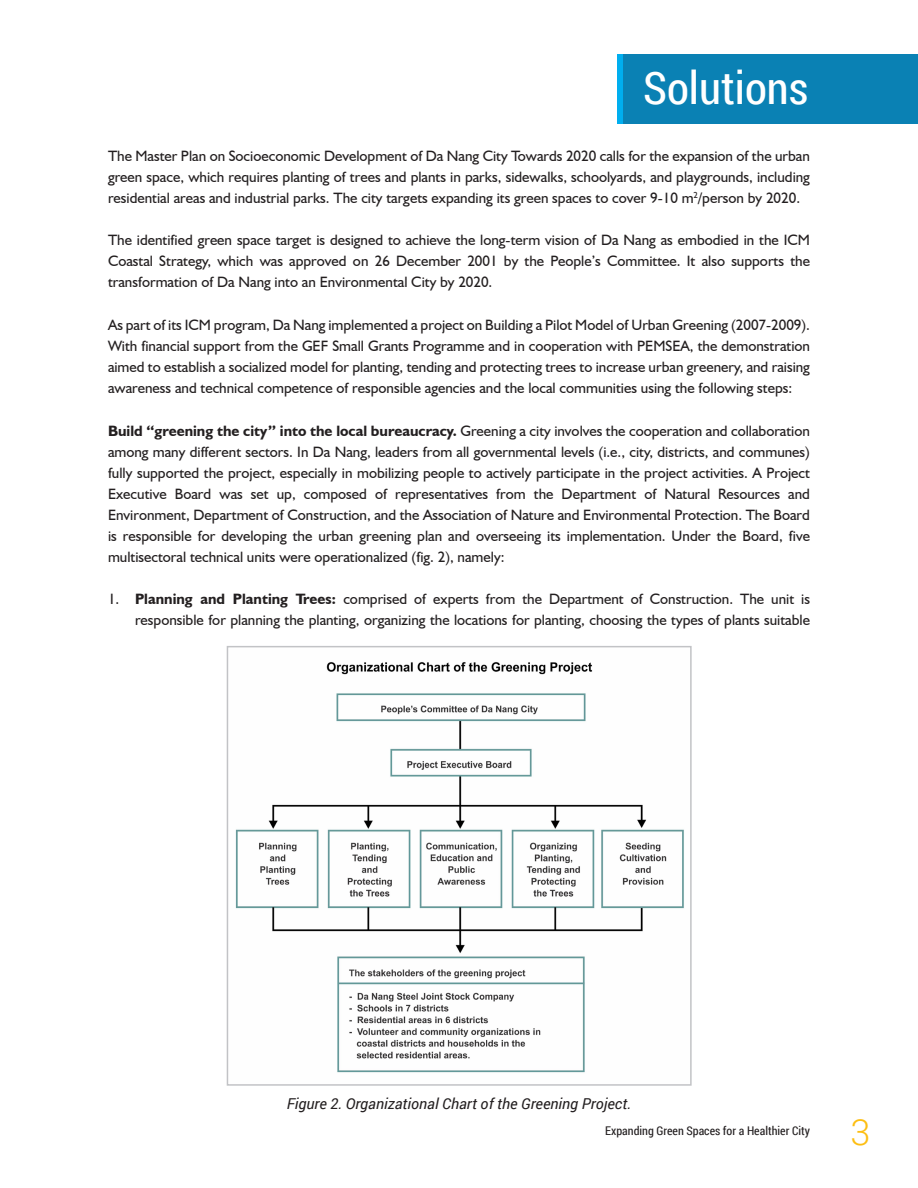
<style>
.page{position:relative;width:918px;height:1188px;background:#fff}
.page>*{position:absolute;margin:0;border:0;box-sizing:border-box;transform-origin:0 0}
.t1{font:45px "Roboto Condensed";color:#fff}
.t2{font:300 36px "Roboto";color:#fdbe12}
.Body_text_no_indent{font:15px/21px "Humanist 521 BT";color:#231f20;text-align:justify}
.Hanging_indent_1{font:15px/21px "Humanist 521 BT";color:#231f20;text-align:right}
.Table_Figure{font:italic 15px "Roboto";color:#231f20}
.t3{font:12px "Roboto Condensed";color:#231f20}
.s1{font-weight:700}
</style>
<div class="page">
<div style="left:623px;top:54px;width:295px;height:69px;background:#0a81b4"></div>
<div style="left:617px;top:54px;width:6px;height:69px;background:#00aeef"></div>
<img style="left:235px;top:662px;width:449px;height:411px">
<div style="left:227px;top:646px;width:465px;height:440px;border:2px solid #c2c3c6"></div>
<p class="t1" style="left:643px;top:57px;width:167px">Solutions</p>
<p class="Body_text_no_indent" style="left:108px;top:145px;width:704px">The Master Plan on Socioeconomic Development of Da Nang City Towards 2020 calls for the expansion of the urban green space, which requires planting of trees and plants in parks, sidewalks, schoolyards, and playgrounds, including residential areas and industrial parks. The city targets expanding its green spaces to cover 9-10 m<sup>2</sup>/person by 2020.</p>
<p class="Body_text_no_indent" style="left:108px;top:230px;width:704px">The identified green space target is designed to achieve the long-term vision of Da Nang as embodied in the ICM Coastal Strategy, which was approved on 26 December 2001 by the People’s Committee. It also supports the transformation of Da Nang into an Environmental City by 2020.</p>
<p class="Body_text_no_indent" style="left:108px;top:314px;width:704px">As part of its ICM program, Da Nang implemented a project on Building a Pilot Model of Urban Greening (2007-2009).<br>With financial support from the GEF Small Grants Programme and in cooperation with PEMSEA, the demonstration aimed to establish a socialized model for planting, tending and protecting trees to increase urban greenery, and raising awareness and technical competence of responsible agencies and the local communities using the following steps:</p>
<p class="Body_text_no_indent" style="left:108px;top:420px;width:704px"><span class="s1">Build “greening the city” into the local bureaucracy.</span> Greening a city involves the cooperation and collaboration among many different sectors. In Da Nang, leaders from all governmental levels (i.e., city, districts, and communes) fully supported the project, especially in mobilizing people to actively participate in the project activities. A Project Executive Board was set up, composed of representatives from the Department of Natural Resources and Environment, Department of Construction, and the Association of Nature and Environmental Protection. The Board is responsible for developing the urban greening plan and overseeing its implementation. Under the Board, five multisectoral technical units were operationalized (fig. 2), namely:</p>
<p class="Hanging_indent_1" style="left:108px;top:588px;width:704px">1. <span class="s1">Planning and Planting Trees:</span> comprised of experts from the Department of Construction. The unit is responsible for planning the planting, organizing the locations for planting, choosing the types of plants suitable</p>
<p class="Table_Figure" style="left:287px;top:1093px;width:346px">Figure 2. Organizational Chart of the Greening Project.</p>
<p class="t3" style="left:605px;top:1122px;width:206px">Expanding Green Spaces for a Healthier City</p>
<p class="t2" style="left:850px;top:1107px;width:21px">3</p>
</div>
